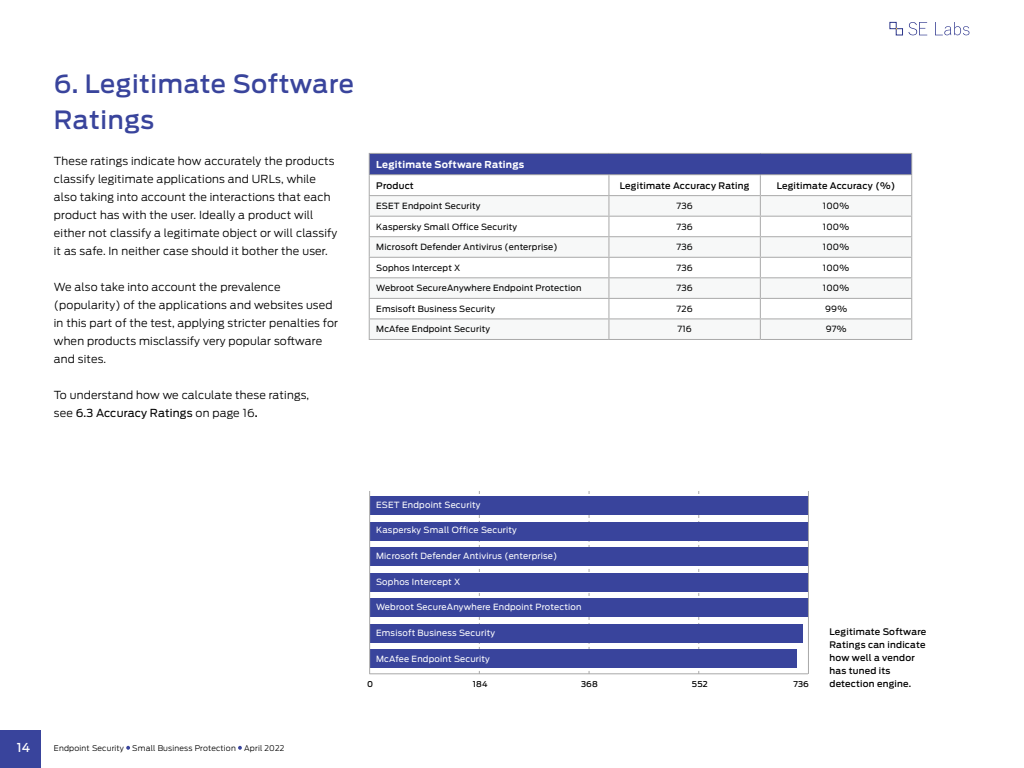
<style>
.page{position:relative;width:1024px;height:768px;background:#fff}
.page>*{position:absolute;margin:0;border:0;box-sizing:border-box;transform-origin:0 0}
.t1{font:500 25px/36px "Antenna";letter-spacing:.025em;color:#39449c}
.t2{font:500 12.2px "Antenna";color:#fff}
.t3{font:300 11px/18px "Antenna";letter-spacing:.015em;color:#000}
.t4{font:700 9.5px "Antenna";letter-spacing:.025em;color:#fff}
.t5{font:500 9px/13px "Antenna";letter-spacing:.025em;color:#000}
.t6{font:8.5px "Antenna";letter-spacing:.025em;color:#000}
.t7{font:8.5px "Antenna";letter-spacing:.025em;color:#fff}
.t8{font:500 8px "Antenna";letter-spacing:.025em;color:#000}
.t9{font:300 7.8px "Antenna";letter-spacing:.025em;color:#000}
.s1{font-weight:400}
.s2{font-weight:500}
</style>
<div class="page">
<div style="left:0;top:730px;width:41px;height:38px;background:#39449c"></div>
<svg style="left:126px;top:746px;width:4px;height:4px"></svg>
<svg style="left:238px;top:746px;width:4px;height:4px"></svg>
<svg style="left:908px;top:22px;width:19px;height:13px"></svg>
<svg style="left:935px;top:22px;width:34px;height:13px"></svg>
<div style="left:890px;top:22px;width:7px;height:7px;border:1px solid #2c368a"></div>
<div style="left:896px;top:28px;width:7px;height:7px;border:1px solid #2c368a"></div>
<div style="left:369px;top:153px;width:543px;height:22px;background:#39449c"></div>
<svg style="left:370px;top:196px;width:541px;height:143px"></svg>
<svg style="left:370px;top:217px;width:541px;height:101px"></svg>
<hr style="left:369px;top:153px;width:240px;height:1px;background:#a9a9a9">
<hr style="left:609px;top:153px;width:151px;height:1px;background:#a9a9a9">
<hr style="left:760px;top:153px;width:152px;height:1px;background:#a9a9a9">
<hr style="left:369px;top:174px;width:240px;height:1px;background:#a9a9a9">
<hr style="left:609px;top:174px;width:151px;height:1px;background:#a9a9a9">
<hr style="left:760px;top:174px;width:152px;height:1px;background:#a9a9a9">
<hr style="left:369px;top:195px;width:240px;height:1px;background:#a9a9a9">
<hr style="left:609px;top:195px;width:151px;height:1px;background:#a9a9a9">
<hr style="left:760px;top:195px;width:152px;height:1px;background:#a9a9a9">
<hr style="left:369px;top:216px;width:240px;height:1px;background:#a9a9a9">
<hr style="left:609px;top:216px;width:151px;height:1px;background:#a9a9a9">
<hr style="left:760px;top:216px;width:152px;height:1px;background:#a9a9a9">
<hr style="left:369px;top:236px;width:240px;height:1px;background:#a9a9a9">
<hr style="left:609px;top:236px;width:151px;height:1px;background:#a9a9a9">
<hr style="left:760px;top:236px;width:152px;height:1px;background:#a9a9a9">
<hr style="left:369px;top:257px;width:240px;height:1px;background:#a9a9a9">
<hr style="left:609px;top:257px;width:151px;height:1px;background:#a9a9a9">
<hr style="left:760px;top:257px;width:152px;height:1px;background:#a9a9a9">
<hr style="left:369px;top:277px;width:240px;height:1px;background:#a9a9a9">
<hr style="left:609px;top:277px;width:151px;height:1px;background:#a9a9a9">
<hr style="left:760px;top:277px;width:152px;height:1px;background:#a9a9a9">
<hr style="left:369px;top:298px;width:240px;height:1px;background:#a9a9a9">
<hr style="left:609px;top:298px;width:151px;height:1px;background:#a9a9a9">
<hr style="left:760px;top:298px;width:152px;height:1px;background:#a9a9a9">
<hr style="left:369px;top:318px;width:240px;height:1px;background:#a9a9a9">
<svg style="left:369px;top:154px;width:1px;height:185px"></svg>
<hr style="left:609px;top:318px;width:151px;height:1px;background:#a9a9a9">
<svg style="left:608px;top:175px;width:1px;height:164px"></svg>
<hr style="left:760px;top:318px;width:152px;height:1px;background:#a9a9a9">
<svg style="left:760px;top:175px;width:1px;height:164px"></svg>
<svg style="left:911px;top:154px;width:1px;height:185px"></svg>
<hr style="left:369px;top:339px;width:240px;height:1px;background:#a9a9a9">
<hr style="left:609px;top:339px;width:151px;height:1px;background:#a9a9a9">
<hr style="left:760px;top:339px;width:152px;height:1px;background:#a9a9a9">
<hr style="left:369px;top:673px;width:439px;height:1px;background:#a9a9a9">
<svg style="left:698px;top:491px;width:1px;height:182px"></svg>
<svg style="left:479px;top:491px;width:1px;height:182px"></svg>
<svg style="left:589px;top:491px;width:1px;height:183px"></svg>
<div style="left:370px;top:496px;width:439px;height:19px;background:#39449c"></div>
<div style="left:370px;top:522px;width:439px;height:18px;background:#39449c"></div>
<div style="left:370px;top:547px;width:439px;height:19px;background:#39449c"></div>
<div style="left:370px;top:573px;width:439px;height:18px;background:#39449c"></div>
<div style="left:370px;top:598px;width:439px;height:19px;background:#39449c"></div>
<div style="left:370px;top:624px;width:433px;height:18px;background:#39449c"></div>
<div style="left:370px;top:649px;width:427px;height:19px;background:#39449c"></div>
<hr style="left:369px;top:491px;width:1px;height:183px;background:#a9a9a9">
<hr style="left:808px;top:491px;width:1px;height:183px;background:#a9a9a9">
<h1 class="t1" style="left:54px;top:66px;width:302px">6. Legitimate Software<br>Ratings</h1>
<p class="t3" style="left:54px;top:152px;width:285px">These ratings indicate how accurately the products classify legitimate applications and URLs, while also taking into account the interactions that each product has with the user. Ideally a product will either not classify a legitimate object or will classify it as safe. In neither case should it bother the user.</p>
<p class="t3" style="left:54px;top:278px;width:286px">We also take into account the prevalence (popularity) of the applications and websites used in this part of the test, applying stricter penalties for when products misclassify very popular software and sites.</p>
<p class="t3" style="left:54px;top:386px;width:257px">To understand how we calculate these ratings, see <span class="s1">6.3 Accuracy Ratings</span> on page 16<span class="s2">.</span></p>
<p class="t4" style="left:376px;top:158px;width:150px">Legitimate Software Ratings</p>
<p class="t5" style="left:376px;top:179px;width:39px">Product</p>
<p class="t5" style="left:620px;top:179px;width:131px">Legitimate Accuracy Rating</p>
<p class="t5" style="left:777px;top:179px;width:120px">Legitimate Accuracy (%)</p>
<p class="t6" style="left:376px;top:201px;width:106px">ESET Endpoint Security</p>
<p class="t6" style="left:677px;top:201px;width:18px">736</p>
<p class="t6" style="left:823px;top:201px;width:28px">100%</p>
<p class="t6" style="left:376px;top:222px;width:142px">Kaspersky Small Office Security</p>
<p class="t6" style="left:677px;top:222px;width:18px">736</p>
<p class="t6" style="left:823px;top:222px;width:28px">100%</p>
<p class="t6" style="left:376px;top:242px;width:183px">Microsoft Defender Antivirus (enterprise)</p>
<p class="t6" style="left:677px;top:242px;width:18px">736</p>
<p class="t6" style="left:823px;top:242px;width:28px">100%</p>
<p class="t6" style="left:376px;top:263px;width:86px">Sophos Intercept X</p>
<p class="t6" style="left:677px;top:263px;width:18px">736</p>
<p class="t6" style="left:823px;top:263px;width:28px">100%</p>
<p class="t6" style="left:376px;top:283px;width:207px">Webroot SecureAnywhere Endpoint Protection</p>
<p class="t6" style="left:677px;top:283px;width:18px">736</p>
<p class="t6" style="left:823px;top:283px;width:28px">100%</p>
<p class="t6" style="left:376px;top:304px;width:120px">Emsisoft Business Security</p>
<p class="t6" style="left:677px;top:304px;width:18px">726</p>
<p class="t6" style="left:825px;top:304px;width:24px">99%</p>
<p class="t6" style="left:376px;top:324px;width:115px">McAfee Endpoint Security</p>
<p class="t6" style="left:677px;top:324px;width:16px">716</p>
<p class="t6" style="left:826px;top:324px;width:22px">97%</p>
<p class="t2" style="left:17px;top:740px;width:15px">14</p>
<p class="t9" style="left:54px;top:743px;width:232px">Endpoint Security Small Business Protection April 2022</p>
<p class="t7" style="left:376px;top:500px;width:106px">ESET Endpoint Security</p>
<p class="t7" style="left:376px;top:525px;width:142px">Kaspersky Small Office Security</p>
<p class="t7" style="left:376px;top:551px;width:183px">Microsoft Defender Antivirus (enterprise)</p>
<p class="t7" style="left:376px;top:577px;width:86px">Sophos Intercept X</p>
<p class="t7" style="left:376px;top:602px;width:207px">Webroot SecureAnywhere Endpoint Protection</p>
<p class="t7" style="left:376px;top:628px;width:120px">Emsisoft Business Security</p>
<p class="t7" style="left:376px;top:654px;width:115px">McAfee Endpoint Security</p>
<p class="t5" style="left:829px;top:625px;width:98px">Legitimate Software<br>Ratings can indicate how well a vendor has tuned its</p>
<p class="t8" style="left:367px;top:679px;width:8px">0</p>
<p class="t8" style="left:473px;top:679px;width:16px">184</p>
<p class="t8" style="left:581px;top:679px;width:18px">368</p>
<p class="t8" style="left:692px;top:679px;width:17px">552</p>
<p class="t8" style="left:793px;top:679px;width:17px">736</p>
<p class="t5" style="left:829px;top:677px;width:83px">detection engine.</p>
</div>
